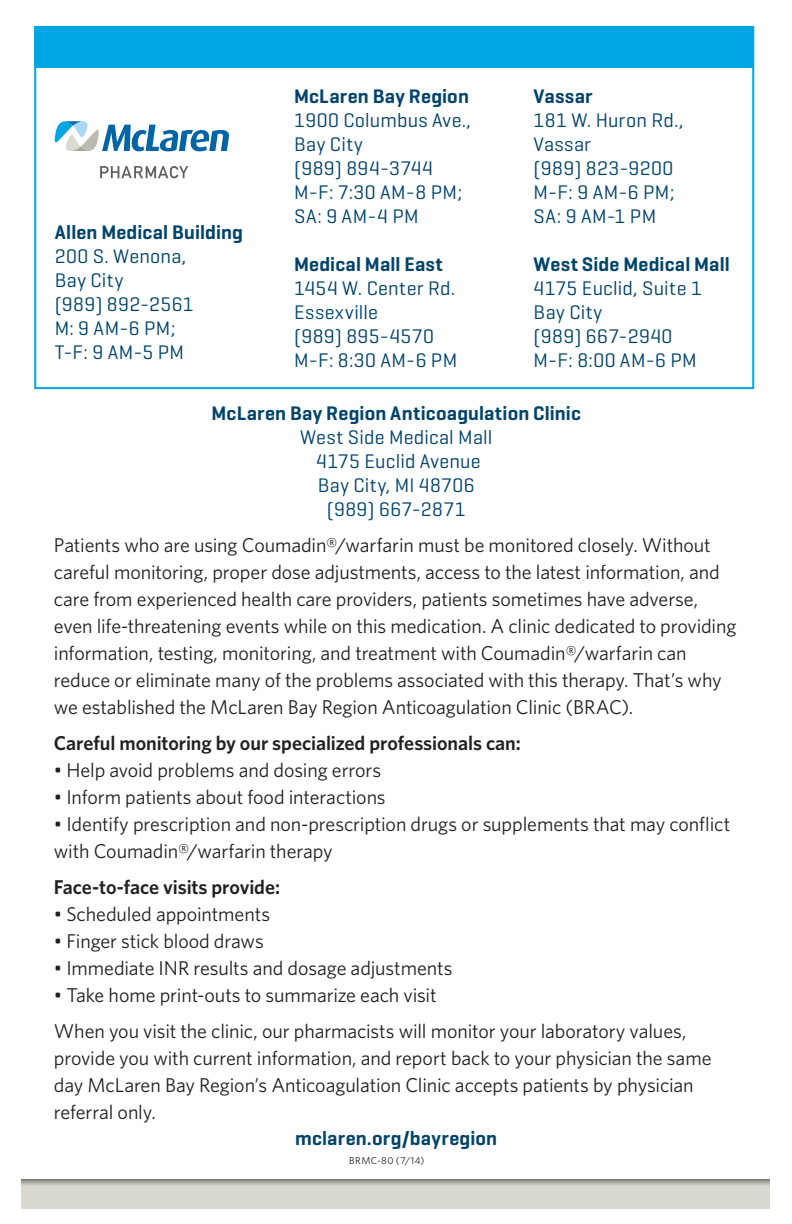
<style>
.page{position:relative;width:792px;height:1224px;background:#fff}
.page>*{position:absolute;margin:0;border:0;box-sizing:border-box;transform-origin:0 0}
._14_Body{font:20px/27px "Whitney";letter-spacing:-.005em;color:#231f20}
._22_Blue_body_copy{font:20px/24px "Geogrotesque";letter-spacing:.02em;color:#00446a}
._20_Blue_headline{font:600 20px "Geogrotesque";letter-spacing:.005em;color:#00446a}
._14_Body-2{font:600 20px "Whitney";letter-spacing:-.005em;color:#231f20}
._22_Blue_body_copy-2{font:600 20px "Geogrotesque";letter-spacing:.01em;color:#00446a}
._34_Brochure_code{font:10px "Whitney";letter-spacing:.04em;color:#231f20}
</style>
<div class="page">
<svg style="left:55px;top:121px;width:174px;height:30px"></svg>
<svg style="left:100px;top:166px;width:88px;height:12px"></svg>
<div style="left:34px;top:26px;width:720px;height:42px;background:#00a5e3"></div>
<div style="left:22px;top:1179px;width:748px;height:29px;background:#d9d9d2"></div>
<svg style="left:22px;top:1179px;width:748px;height:6px;background:#a2a29c"></svg>
<div style="left:34px;top:26px;width:720px;height:363px;border:2px solid #00a5e3"></div>
<p class="_20_Blue_headline" style="left:55px;top:220px;width:190px">Allen Medical Building</p>
<p class="_22_Blue_body_copy" style="left:55px;top:244px;width:133px">200 S. Wenona,</p>
<p class="_22_Blue_body_copy" style="left:55px;top:268px;width:70px">Bay City</p>
<p class="_22_Blue_body_copy" style="left:55px;top:292px;width:140px">(989) 892-2561</p>
<p class="_22_Blue_body_copy" style="left:55px;top:316px;width:122px">M: 9 AM-6 PM;</p>
<p class="_22_Blue_body_copy" style="left:55px;top:340px;width:131px">T-F: 9 AM-5 PM</p>
<p class="_20_Blue_headline" style="left:294px;top:84px;width:176px">McLaren Bay Region</p>
<p class="_22_Blue_body_copy" style="left:294px;top:108px;width:178px">1900 Columbus Ave.,<br>Bay City</p>
<p class="_22_Blue_body_copy" style="left:294px;top:156px;width:140px">(989) 894-3744</p>
<p class="_22_Blue_body_copy" style="left:294px;top:180px;width:169px">M-F: 7:30 AM-8 PM;</p>
<p class="_22_Blue_body_copy" style="left:294px;top:204px;width:126px">SA: 9 AM-4 PM</p>
<p class="_20_Blue_headline" style="left:294px;top:252px;width:150px">Medical Mall East</p>
<p class="_22_Blue_body_copy" style="left:294px;top:276px;width:163px">1454 W. Center Rd.<br>Essexville</p>
<p class="_22_Blue_body_copy" style="left:294px;top:324px;width:141px">(989) 895-4570</p>
<p class="_22_Blue_body_copy" style="left:294px;top:348px;width:165px">M-F: 8:30 AM-6 PM</p>
<p class="_22_Blue_body_copy-2" style="left:534px;top:84px;width:60px">Vassar</p>
<p class="_22_Blue_body_copy" style="left:534px;top:108px;width:151px">181 W. Huron Rd.,<br>Vassar</p>
<p class="_22_Blue_body_copy" style="left:534px;top:156px;width:141px">(989) 823-9200</p>
<p class="_22_Blue_body_copy" style="left:534px;top:180px;width:143px">M-F: 9 AM-6 PM;</p>
<p class="_22_Blue_body_copy" style="left:534px;top:204px;width:124px">SA: 9 AM-1 PM</p>
<p class="_20_Blue_headline" style="left:534px;top:252px;width:198px">West Side Medical Mall</p>
<p class="_22_Blue_body_copy" style="left:534px;top:276px;width:170px">4175 Euclid, Suite 1<br>Bay City</p>
<p class="_22_Blue_body_copy" style="left:534px;top:324px;width:140px">(989) 667-2940</p>
<p class="_22_Blue_body_copy" style="left:534px;top:348px;width:165px">M-F: 8:00 AM-6 PM</p>
<p class="_20_Blue_headline" style="left:212px;top:401px;width:371px">McLaren Bay Region Anticoagulation Clinic</p>
<p class="_22_Blue_body_copy" style="left:300px;top:424px;width:194px">West Side Medical Mall</p>
<p class="_22_Blue_body_copy" style="left:316px;top:448px;width:166px">4175 Euclid Avenue</p>
<p class="_22_Blue_body_copy" style="left:318px;top:472px;width:158px">Bay City, MI 48706</p>
<p class="_22_Blue_body_copy" style="left:327px;top:496px;width:140px">(989) 667-2871</p>
<p class="_14_Body" style="left:54px;top:531px;width:684px">Patients who are using Coumadin®/warfarin must be monitored closely. Without careful monitoring, proper dose adjustments, access to the latest information, and care from experienced health care providers, patients sometimes have adverse, even life-threatening events while on this medication. A clinic dedicated to providing information, testing, monitoring, and treatment with Coumadin®/warfarin can reduce or eliminate many of the problems associated with this therapy. That’s why we established the McLaren Bay Region Anticoagulation Clinic (BRAC).</p>
<p class="_14_Body-2" style="left:54px;top:730px;width:468px">Careful monitoring by our specialized professionals can:</p>
<p class="_14_Body" style="left:54px;top:756px;width:329px">• Help avoid problems and dosing errors</p>
<p class="_14_Body" style="left:54px;top:783px;width:333px">• Inform patients about food interactions</p>
<p class="_14_Body" style="left:54px;top:810px;width:678px">• Identify prescription and non-prescription drugs or supplements that may conflict with Coumadin®/warfarin therapy</p>
<p class="_14_Body-2" style="left:54px;top:874px;width:228px">Face-to-face visits provide:</p>
<p class="_14_Body" style="left:54px;top:900px;width:218px">• Scheduled appointments</p>
<p class="_14_Body" style="left:54px;top:927px;width:211px">• Finger stick blood draws</p>
<p class="_14_Body" style="left:54px;top:954px;width:400px">• Immediate INR results and dosage adjustments</p>
<p class="_14_Body" style="left:54px;top:981px;width:384px">• Take home print-outs to summarize each visit</p>
<p class="_14_Body" style="left:54px;top:1017px;width:659px">When you visit the clinic, our pharmacists will monitor your laboratory values, provide you with current information, and report back to your physician the same day McLaren Bay Region’s Anticoagulation Clinic accepts patients by physician referral only.</p>
<p class="_20_Blue_headline" style="left:295px;top:1125px;width:203px">mclaren.org/bayregion</p>
<p class="_34_Brochure_code" style="left:349px;top:1154px;width:77px">BRMC-80 (7/14)</p>
</div>
